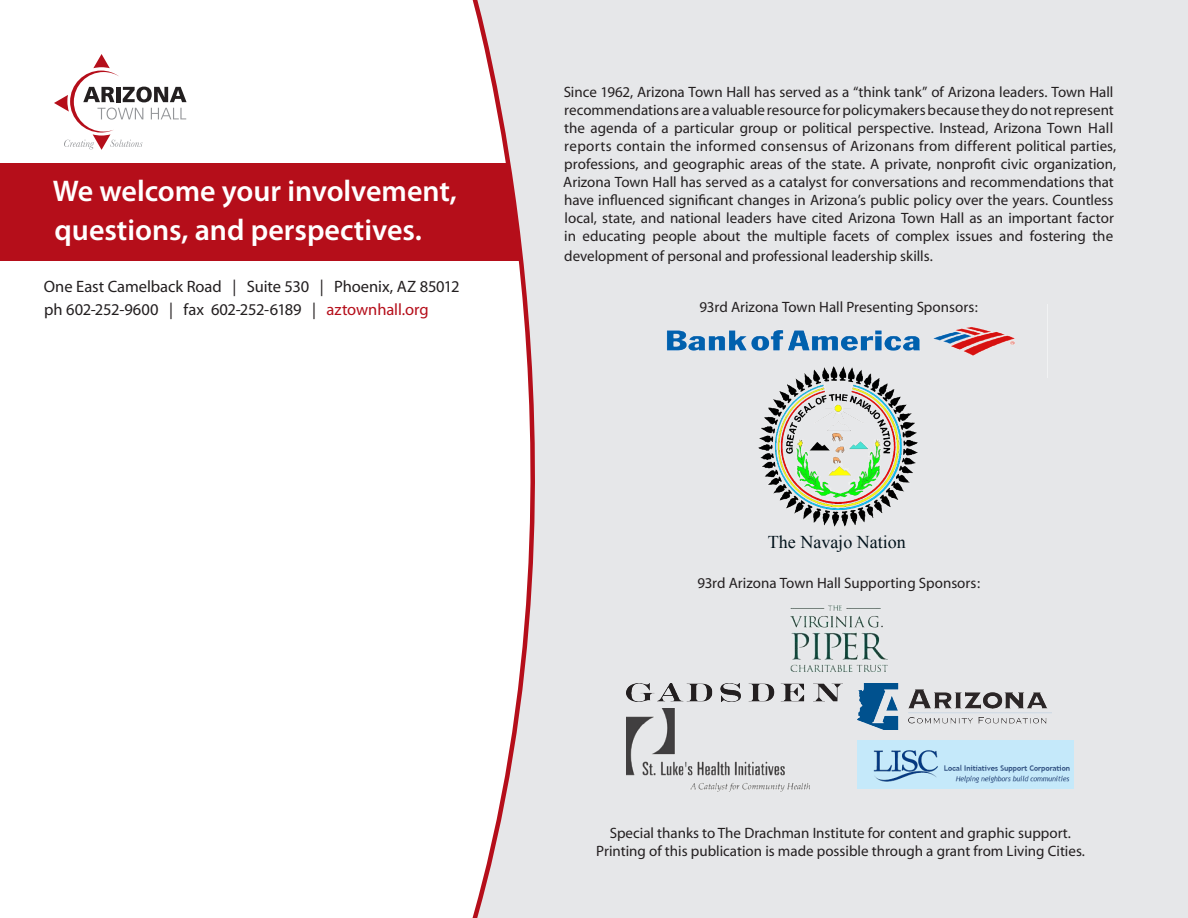
<style>
.page{position:relative;width:1188px;height:918px;background:#fff}
.page>*{position:absolute;margin:0;border:0;box-sizing:border-box;transform-origin:0 0}
.t1{font:600 30px/39px "Myriad Pro";color:#fff}
.t2{font:18px "Times New Roman";color:#01121b}
.t3{font:16.5px/22.8px "Myriad";letter-spacing:-.005em;color:#231f20}
.t4{font:15px/18px "Myriad";color:#231f20}
.s1{color:#b50e1a}
</style>
<div class="page">
<div style="left:0;top:164px;width:1188px;height:97px;background:#b50e1a"></div>
<div style="left:610px;top:0;width:578px;height:918px;background:#e6e7e9"></div>
<svg style="left:54px;top:54px;width:133px;height:96px"></svg>
<img style="left:636px;top:305px;width:412px;height:72px">
<img style="left:758px;top:366px;width:159px;height:160px">
<img style="left:626px;top:683px;width:216px;height:19px">
<img style="left:857px;top:740px;width:216px;height:48px">
<img style="left:626px;top:708px;width:184px;height:84px">
<img style="left:857px;top:683px;width:195px;height:47px">
<svg style="left:466px;top:0;width:144px;height:918px"></svg>
<img style="left:790px;top:602px;width:97px;height:70px">
<h1 class="t1" style="left:53px;top:171px;width:406px">We welcome your involvement, questions, and perspectives.</h1>
<p class="t3" style="left:44px;top:276px;width:417px">One East Camelback Road | Suite 530 | Phoenix, AZ 85012 ph 602-252-9600 | fax 602-252-6189 | <span class="s1">aztownhall.org</span></p>
<p class="t4" style="left:563px;top:83px;width:554px">Since 1962, Arizona Town Hall has served as a “think tank” of Arizona leaders. Town Hall recommendations are a valuable resource for policymakers because they do not represent the agenda of a particular group or political perspective. Instead, Arizona Town Hall reports contain the informed consensus of Arizonans from different political parties, professions, and geographic areas of the state. A private, nonprofit civic organization, Arizona Town Hall has served as a catalyst for conversations and recommendations that have influenced significant changes in Arizona’s public policy over the years. Countless local, state, and national leaders have cited Arizona Town Hall as an important factor in educating people about the multiple facets of complex issues and fostering the</p>
<p class="t4" style="left:564px;top:247px;width:370px">development of personal and professional leadership skills.</p>
<p class="t4" style="left:700px;top:298px;width:280px">93rd Arizona Town Hall Presenting Sponsors:</p>
<p class="t2" style="left:768px;top:529px;width:139px">The Navajo Nation</p>
<p class="t4" style="left:697px;top:575px;width:284px">93rd Arizona Town Hall Supporting Sponsors:</p>
<p class="t4" style="left:596px;top:825px;width:490px;text-align:center">Special thanks to The Drachman Institute for content and graphic support.<br>Printing of this publication is made possible through a grant from Living Cities.</p>
</div>
